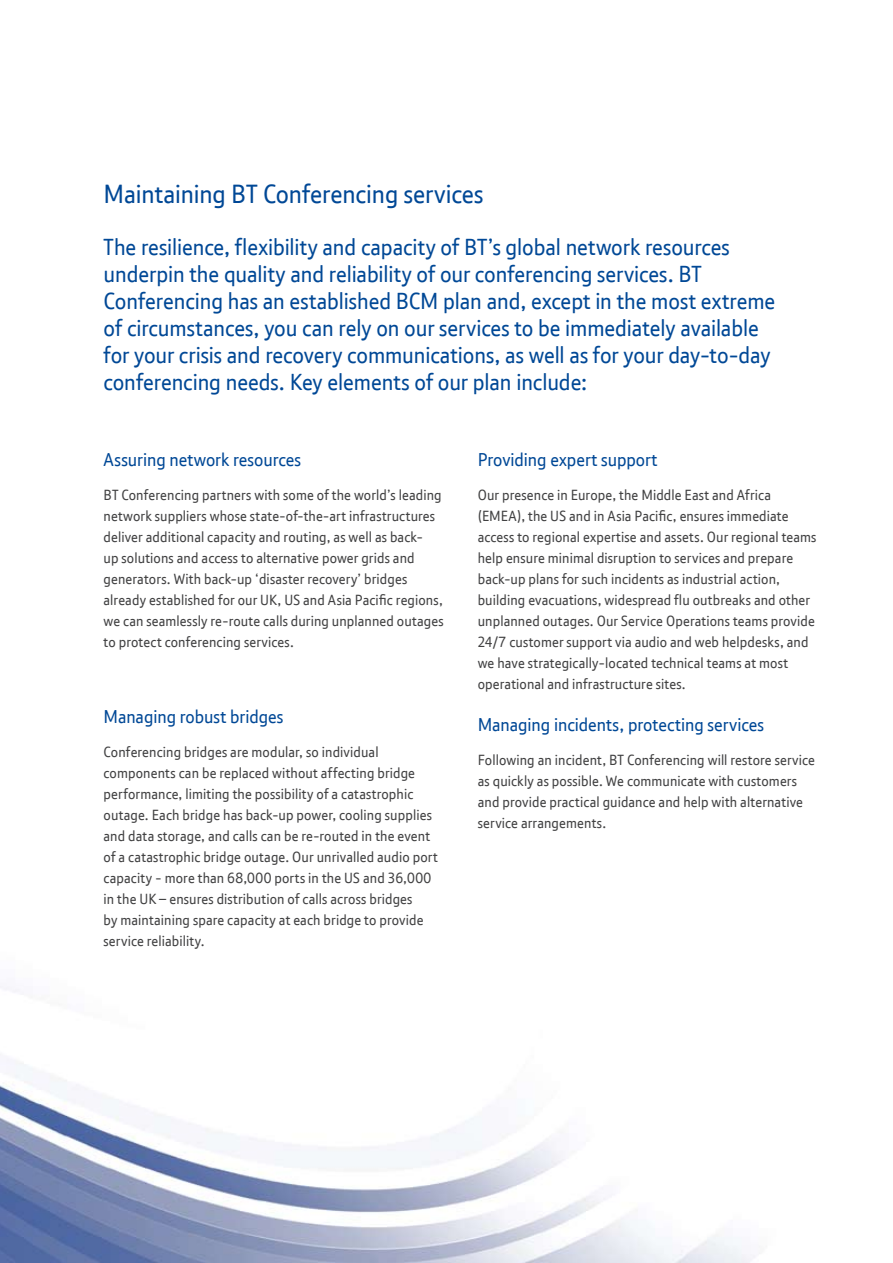
<style>
.page{position:relative;width:893px;height:1263px;background:#fff}
.page>*{position:absolute;margin:0;border:0;box-sizing:border-box;transform-origin:0 0}
.t1{font:25.5px "New BT";letter-spacing:-.005em;color:#004896}
.t2{font:22.5px/27px "New BT";letter-spacing:-.005em;color:#004896}
.t3{font:18px "New BT";color:#004896}
.t4{font:14.25px/21px "New BT";letter-spacing:.01em;color:#414142}
</style>
<div class="page">
<img style="left:0;top:986px;width:760px;height:277px">
<h1 class="t1" style="left:104px;top:178px;width:381px">Maintaining BT Conferencing services</h1>
<p class="t2" style="left:104px;top:233px;width:673px">The resilience, flexibility and capacity of BT’s global network resources underpin the quality and reliability of our conferencing services. BT Conferencing has an established BCM plan and, except in the most extreme of circumstances, you can rely on our services to be immediately available for your crisis and recovery communications, as well as for your day-to-day conferencing needs. Key elements of our plan include:</p>
<p class="t3" style="left:104px;top:448px;width:199px">Assuring network resources</p>
<p class="t4" style="left:104px;top:484px;width:342px">BT Conferencing partners with some of the world’s leading network suppliers whose state-of-the-art infrastructures deliver additional capacity and routing, as well as back-<br>up solutions and access to alternative power grids and generators. With back-up ‘disaster recovery’ bridges already established for our UK, US and Asia Pacific regions, we can seamlessly re-route calls during unplanned outages to protect conferencing services.</p>
<p class="t3" style="left:104px;top:705px;width:181px">Managing robust bridges</p>
<p class="t4" style="left:104px;top:741px;width:336px">Conferencing bridges are modular, so individual components can be replaced without affecting bridge performance, limiting the possibility of a catastrophic outage. Each bridge has back-up power, cooling supplies and data storage, and calls can be re-routed in the event of a catastrophic bridge outage. Our unrivalled audio port capacity - more than 68,000 ports in the US and 36,000 in the UK – ensures distribution of calls across bridges<br>by maintaining spare capacity at each bridge to provide service reliability.</p>
<p class="t3" style="left:478px;top:448px;width:181px">Providing expert support</p>
<p class="t4" style="left:478px;top:484px;width:340px">Our presence in Europe, the Middle East and Africa (EMEA), the US and in Asia Pacific, ensures immediate access to regional expertise and assets. Our regional teams help ensure minimal disruption to services and prepare back-up plans for such incidents as industrial action, building evacuations, widespread flu outbreaks and other unplanned outages. Our Service Operations teams provide 24/7 customer support via audio and web helpdesks, and we have strategically-located technical teams at most operational and infrastructure sites.</p>
<p class="t3" style="left:478px;top:714px;width:288px">Managing incidents, protecting services</p>
<p class="t4" style="left:478px;top:749px;width:339px">Following an incident, BT Conferencing will restore service as quickly as possible. We communicate with customers and provide practical guidance and help with alternative service arrangements.</p>
</div>
